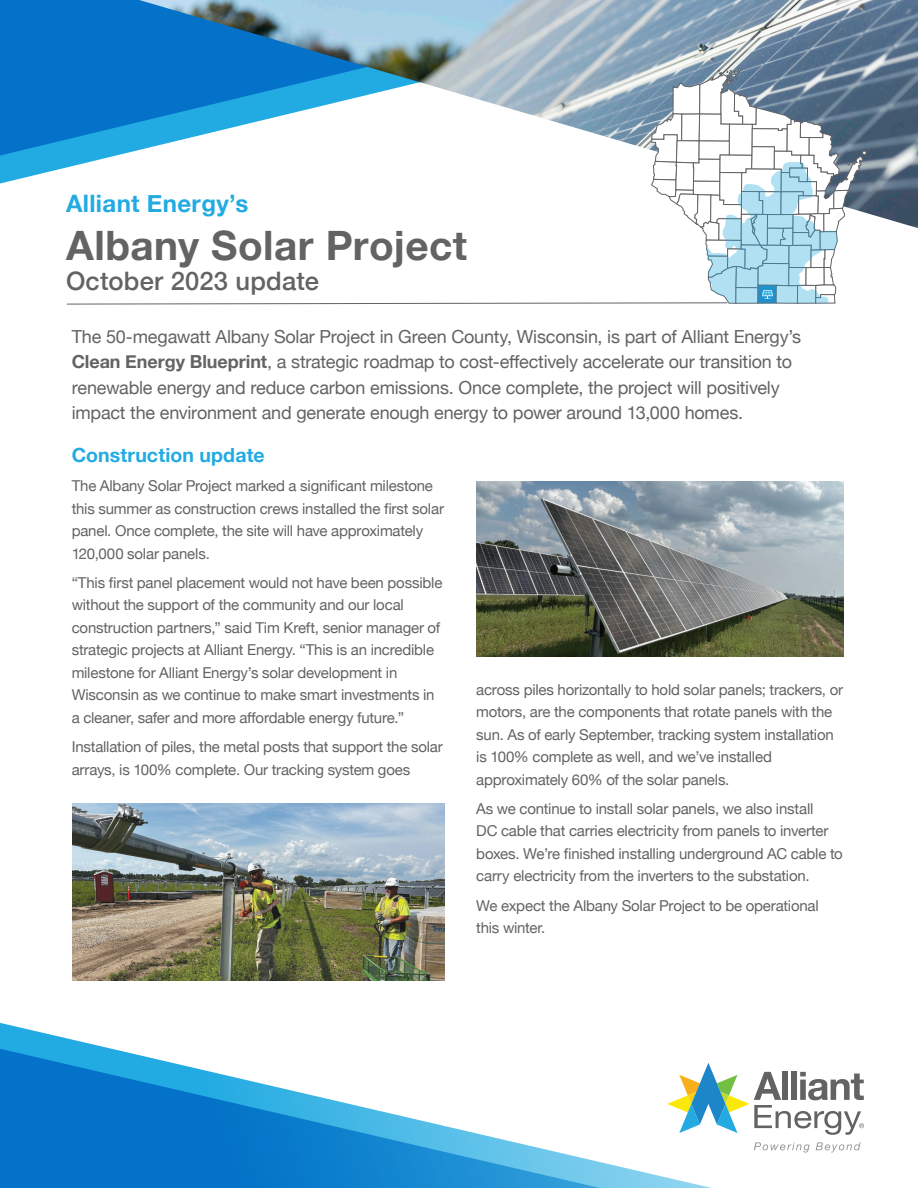
<style>
.page{position:relative;width:918px;height:1188px;background:#fff}
.page>*{position:absolute;margin:0;border:0;box-sizing:border-box;transform-origin:0 0}
.t1{font:700 40.5px "Helvetica Neue";letter-spacing:.01em;color:#636366}
.t2{font:500 25.5px "Helvetica Neue";letter-spacing:.01em;color:#636366}
.t3{font:700 24px "Helvetica Neue";letter-spacing:.015em;color:#22abe2}
.t4{font:700 19.5px "Helvetica Neue";letter-spacing:.005em;color:#22abe2}
.t5{font:18px/25.5px "Helvetica Neue";letter-spacing:-.01em;color:#636366}
.t6{font:15px/22.5px "Helvetica Neue";letter-spacing:-.015em;color:#636366}
.s1{font-weight:700}
</style>
<div class="page">
<svg style="left:0;top:1023px;width:816px;height:165px"></svg>
<svg style="left:754px;top:1142px;width:56px;height:11px"></svg>
<svg style="left:816px;top:1142px;width:45px;height:11px"></svg>
<svg style="left:667px;top:1063px;width:197px;height:72px"></svg>
<img style="left:72px;top:804px;width:373px;height:176px">
<svg style="left:0;top:0;width:139px;height:169px;background:#0677ca"></svg>
<img style="left:139px;top:0;width:779px;height:228px">
<svg style="left:66px;top:42px;width:804px;height:263px"></svg>
<img style="left:476px;top:482px;width:367px;height:175px">
<p class="t3" style="left:66px;top:185px;width:184px">Alliant Energy’s</p>
<p class="t1" style="left:66px;top:213px;width:403px">Albany Solar Project</p>
<p class="t2" style="left:66px;top:260px;width:255px">October 2023 update</p>
<p class="t5" style="left:72px;top:325px;width:731px">The 50-megawatt Albany Solar Project in Green County, Wisconsin, is part of Alliant Energy’s <span class="s1">Clean Energy Blueprint</span>, a strategic roadmap to cost-effectively accelerate our transition to renewable energy and reduce carbon emissions. Once complete, the project will positively impact the environment and generate enough energy to power around 13,000 homes.</p>
<p class="t4" style="left:72px;top:440px;width:195px">Construction update</p>
<p class="t6" style="left:72px;top:475px;width:374px">The Albany Solar Project marked a significant milestone this summer as construction crews installed the first solar panel. Once complete, the site will have approximately 120,000 solar panels.</p>
<p class="t6" style="left:72px;top:572px;width:372px">“This first panel placement would not have been possible without the support of the community and our local construction partners,” said Tim Kreft, senior manager of strategic projects at Alliant Energy. “This is an incredible milestone for Alliant Energy’s solar development in Wisconsin as we continue to make smart investments in a cleaner, safer and more affordable energy future.”</p>
<p class="t6" style="left:72px;top:736px;width:373px">Installation of piles, the metal posts that support the solar arrays, is 100% complete. Our tracking system goes</p>
<p class="t6" style="left:476px;top:679px;width:368px">across piles horizontally to hold solar panels; trackers, or motors, are the components that rotate panels with the sun. As of early September, tracking system installation is 100% complete as well, and we’ve installed approximately 60% of the solar panels.</p>
<p class="t6" style="left:476px;top:798px;width:368px">As we continue to install solar panels, we also install<br>DC cable that carries electricity from panels to inverter boxes. We’re finished installing underground AC cable to carry electricity from the inverters to the substation.</p>
<p class="t6" style="left:476px;top:895px;width:344px">We expect the Albany Solar Project to be operational this winter.</p>
</div>
